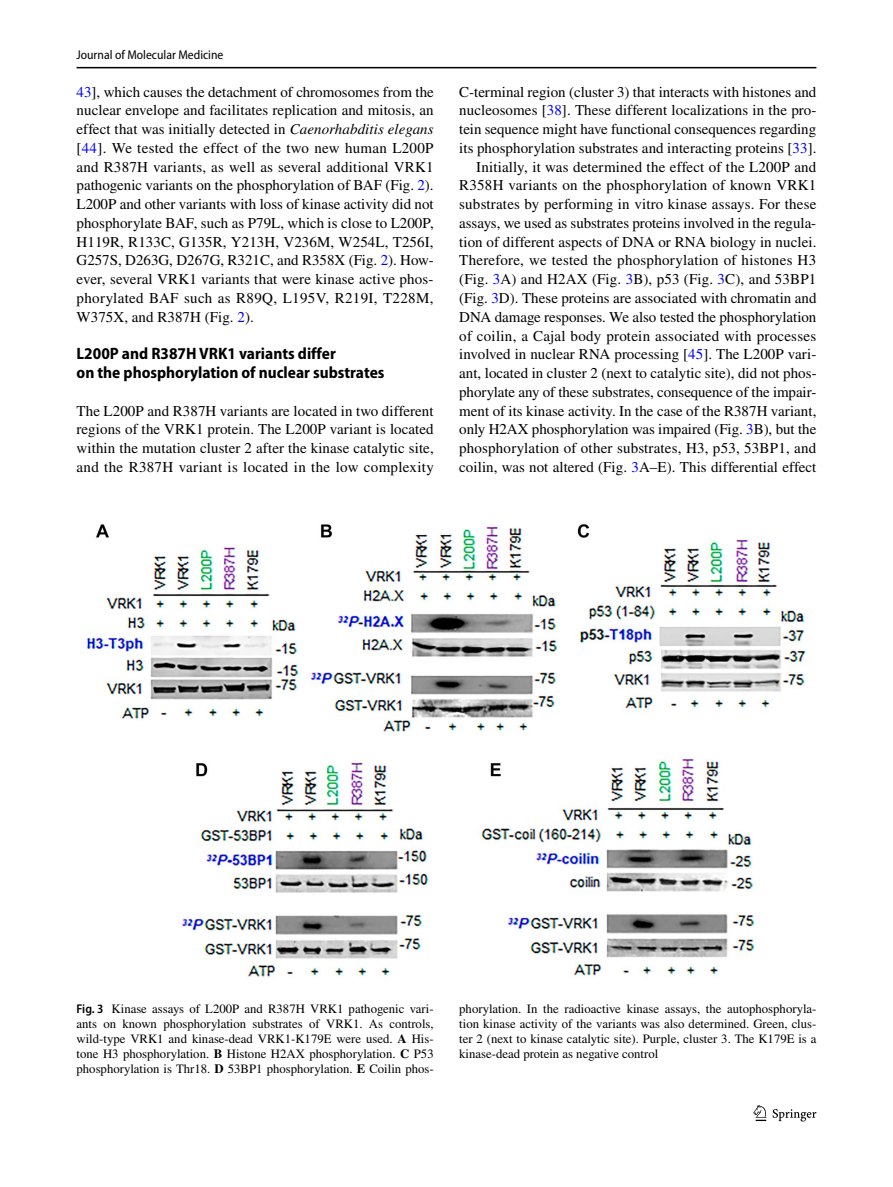
<style>
.page{position:relative;width:893px;height:1187px;background:#fff}
.page>*{position:absolute;margin:0;border:0;box-sizing:border-box;transform-origin:0 0}
.t1{font:700 semi-condensed 16.5px/18.8px "Myriad Pro";color:#000}
.t2{font:15px/18.8px "STIX";letter-spacing:.005em;color:#000;text-align:justify}
.t3{font:12.75px/15px "STIX";color:#000;text-align:justify}
.t4{font:semi-condensed 12.75px "Myriad Pro";color:#000}
.s1{color:#00f}
.s2{font-style:italic}
.s3{font-family:"Myriad Pro";font-weight:600;font-stretch:semi-condensed}
.s4{font-weight:700}
</style>
<div class="page">
<hr style="left:77px;top:67px;width:739px;height:1px;background:#000">
<svg style="left:753px;top:1105px;width:13px;height:15px"></svg>
<svg style="left:773px;top:1109px;width:43px;height:12px"></svg>
<img style="left:85px;top:524px;width:722px;height:454px">
<p class="t4" style="left:77px;top:48px;width:148px">Journal of Molecular Medicine</p>
<p class="t2" style="left:77px;top:83px;width:359px"><span class="s1">43</span>], which causes the detachment of chromosomes from the nuclear envelope and facilitates replication and mitosis, an effect that was initially detected in <span class="s2">Caenorhabditis elegans </span>[<span class="s1">44</span>]. We tested the effect of the two new human L200P and R387H variants, as well as several additional VRK1 pathogenic variants on the phosphorylation of BAF (Fig. <span class="s1">2</span>).<br>L200P and other variants with loss of kinase activity did not phosphorylate BAF, such as P79L, which is close to L200P, H119R, R133C, G135R, Y213H, V236M, W254L, T256I, G257S, D263G, D267G, R321C, and R358X (Fig. <span class="s1">2</span>). How&shy;ever, several VRK1 variants that were kinase active phos&shy;phorylated BAF such as R89Q, L195V, R219I, T228M, W375X, and R387H (Fig. <span class="s1">2</span>).</p>
<p class="t1" style="left:77px;top:344px;width:309px">L200P and R387H VRK1 variants differ<br>on the phosphorylation of nuclear substrates</p>
<p class="t2" style="left:77px;top:402px;width:359px">The L200P and R387H variants are located in two different regions of the VRK1 protein. The L200P variant is located within the mutation cluster 2 after the kinase catalytic site, and the R387H variant is located in the low complexity</p>
<p class="t2" style="left:459px;top:83px;width:359px;text-align:right">C-terminal region (cluster 3) that interacts with histones and nucleosomes [<span class="s1">38</span>]. These different localizations in the pro&shy;tein sequence might have functional consequences regarding its phosphorylation substrates and interacting proteins [<span class="s1">33</span>].<br>Initially, it was determined the effect of the L200P and R358H variants on the phosphorylation of known VRK1 substrates by performing in vitro kinase assays. For these assays, we used as substrates proteins involved in the regula&shy;tion of different aspects of DNA or RNA biology in nuclei.<br>Therefore, we tested the phosphorylation of histones H3 (Fig. <span class="s1">3</span>A) and H2AX (Fig. <span class="s1">3</span>B), p53 (Fig. <span class="s1">3</span>C), and 53BP1 (Fig. <span class="s1">3</span>D). These proteins are associated with chromatin and DNA damage responses. We also tested the phosphorylation of coilin, a Cajal body protein associated with processes involved in nuclear RNA processing [<span class="s1">45</span>]. The L200P vari&shy;ant, located in cluster 2 (next to catalytic site), did not phos&shy;phorylate any of these substrates, consequence of the impair&shy;ment of its kinase activity. In the case of the R387H variant, only H2AX phosphorylation was impaired (Fig. <span class="s1">3</span>B), but the phosphorylation of other substrates, H3, p53, 53BP1, and coilin, was not altered (Fig. <span class="s1">3</span>A–E). This differential effect</p>
<p class="t3" style="left:77px;top:1002px;width:359px"><span class="s3">Fig. 3</span> Kinase assays of L200P and R387H VRK1 pathogenic vari&shy;ants on known phosphorylation substrates of VRK1. As controls, wild-type VRK1 and kinase-dead VRK1-K179E were used. <span class="s4">A</span> His&shy;tone H3 phosphorylation. <span class="s4">B</span> Histone H2AX phosphorylation. <span class="s4">C</span> P53 phosphorylation is Thr18. <span class="s4">D</span> 53BP1 phosphorylation. <span class="s4">E</span> Coilin phos-</p>
<p class="t3" style="left:459px;top:1002px;width:359px">phorylation. In the radioactive kinase assays, the autophosphoryla&shy;tion kinase activity of the variants was also determined. Green, clus&shy;ter 2 (next to kinase catalytic site). Purple, cluster 3. The K179E is a kinase-dead protein as negative control</p>
</div>
